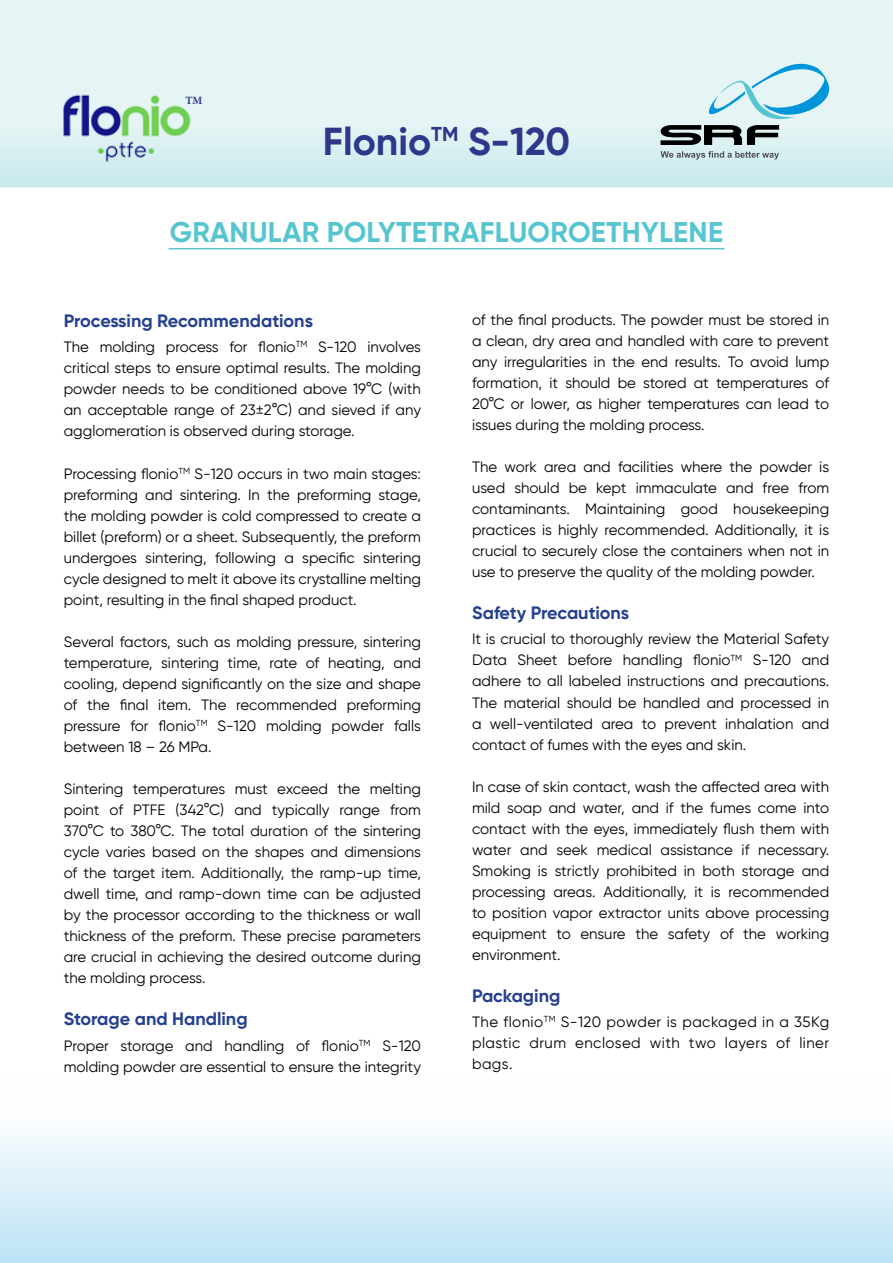
<style>
.page{position:relative;width:893px;height:1263px;background:#fff}
.page>*{position:absolute;margin:0;border:0;box-sizing:border-box;transform-origin:0 0}
.t1{font:700 39px "Gilroy";color:#2f378b}
.t2{font:700 28.5px "Gilroy";letter-spacing:.01em;color:#56c5d0}
.t3{font:700 18px "Gilroy";color:#25408f}
.t4{font:15px/21px "Gilroy";color:#000;text-align:justify}
.t5{font:700 11.1px "Minion Pro";color:#2f378b}
</style>
<div class="page">
<div style="left:0;top:0;width:893px;height:187px;background:#e5f4f5"></div>
<div style="left:0;top:112px;width:893px;height:75px;background:linear-gradient(to bottom,#e9f5f6,#c7eaed)"></div>
<svg style="left:660px;top:151px;width:119px;height:9px"></svg>
<svg style="left:660px;top:63px;width:178px;height:82px"></svg>
<img style="left:64px;top:94px;width:133px;height:71px">
<hr style="left:169px;top:248px;width:555px;height:1px;background:#56c5d0">
<div style="left:0;top:1076px;width:893px;height:187px;background:linear-gradient(to bottom,#fff,#bee3f5)"></div>
<p class="t5" style="left:186px;top:93px;width:18px">TM</p>
<h1 class="t1" style="left:323px;top:117px;width:249px">Flonio<sup>TM</sup> S-120</h1>
<h2 class="t2" style="left:170px;top:214px;width:555px">GRANULAR POLYTETRAFLUOROETHYLENE</h2>
<p class="t3" style="left:64px;top:309px;width:251px">Processing Recommendations</p>
<p class="t4" style="left:64px;top:336px;width:359px">The molding process for flonio<sup>TM</sup> S-120 involves critical steps to ensure optimal results. The molding powder needs to be conditioned above 19°C (with an acceptable range of 23±2°C) and sieved if any agglomeration is observed during storage.</p>
<p class="t4" style="left:64px;top:463px;width:359px">Processing flonio<sup>TM</sup> S-120 occurs in two main stages: preforming and sintering. In the preforming stage, the molding powder is cold compressed to create a billet (preform) or a sheet. Subsequently, the preform undergoes sintering, following a specific sintering cycle designed to melt it above its crystalline melting point, resulting in the final shaped product.</p>
<p class="t4" style="left:64px;top:631px;width:359px">Several factors, such as molding pressure, sintering temperature, sintering time, rate of heating, and cooling, depend significantly on the size and shape of the final item. The recommended preforming pressure for flonio<sup>TM</sup> S-120 molding powder falls between 18 – 26 MPa.</p>
<p class="t4" style="left:64px;top:778px;width:359px">Sintering temperatures must exceed the melting point of PTFE (342°C) and typically range from 370°C to 380°C. The total duration of the sintering cycle varies based on the shapes and dimensions of the target item. Additionally, the ramp-up time, dwell time, and ramp-down time can be adjusted by the processor according to the thickness or wall thickness of the preform. These precise parameters are crucial in achieving the desired outcome during the molding process.</p>
<p class="t3" style="left:64px;top:1008px;width:185px">Storage and Handling</p>
<p class="t4" style="left:64px;top:1035px;width:359px">Proper storage and handling of flonio<sup>TM</sup> S-120 molding powder are essential to ensure the integrity</p>
<p class="t4" style="left:472px;top:309px;width:359px">of the final products. The powder must be stored in a clean, dry area and handled with care to prevent any irregularities in the end results. To avoid lump formation, it should be stored at temperatures of 20°C or lower, as higher temperatures can lead to issues during the molding process.</p>
<p class="t4" style="left:472px;top:456px;width:359px">The work area and facilities where the powder is used should be kept immaculate and free from contaminants. Maintaining good housekeeping practices is highly recommended. Additionally, it is crucial to securely close the containers when not in use to preserve the quality of the molding powder.</p>
<p class="t3" style="left:472px;top:602px;width:159px">Safety Precautions</p>
<p class="t4" style="left:472px;top:629px;width:359px">It is crucial to thoroughly review the Material Safety Data Sheet before handling flonio<sup>TM</sup> S-120 and adhere to all labeled instructions and precautions.<br>The material should be handled and processed in a well-ventilated area to prevent inhalation and contact of fumes with the eyes and skin.</p>
<p class="t4" style="left:472px;top:776px;width:359px">In case of skin contact, wash the affected area with mild soap and water, and if the fumes come into contact with the eyes, immediately flush them with water and seek medical assistance if necessary.<br>Smoking is strictly prohibited in both storage and processing areas. Additionally, it is recommended to position vapor extractor units above processing equipment to ensure the safety of the working environment.</p>
<p class="t3" style="left:472px;top:984px;width:90px">Packaging</p>
<p class="t4" style="left:472px;top:1011px;width:359px">The flonio<sup>TM</sup> S-120 powder is packaged in a 35Kg plastic drum enclosed with two layers of liner bags.</p>
</div>
